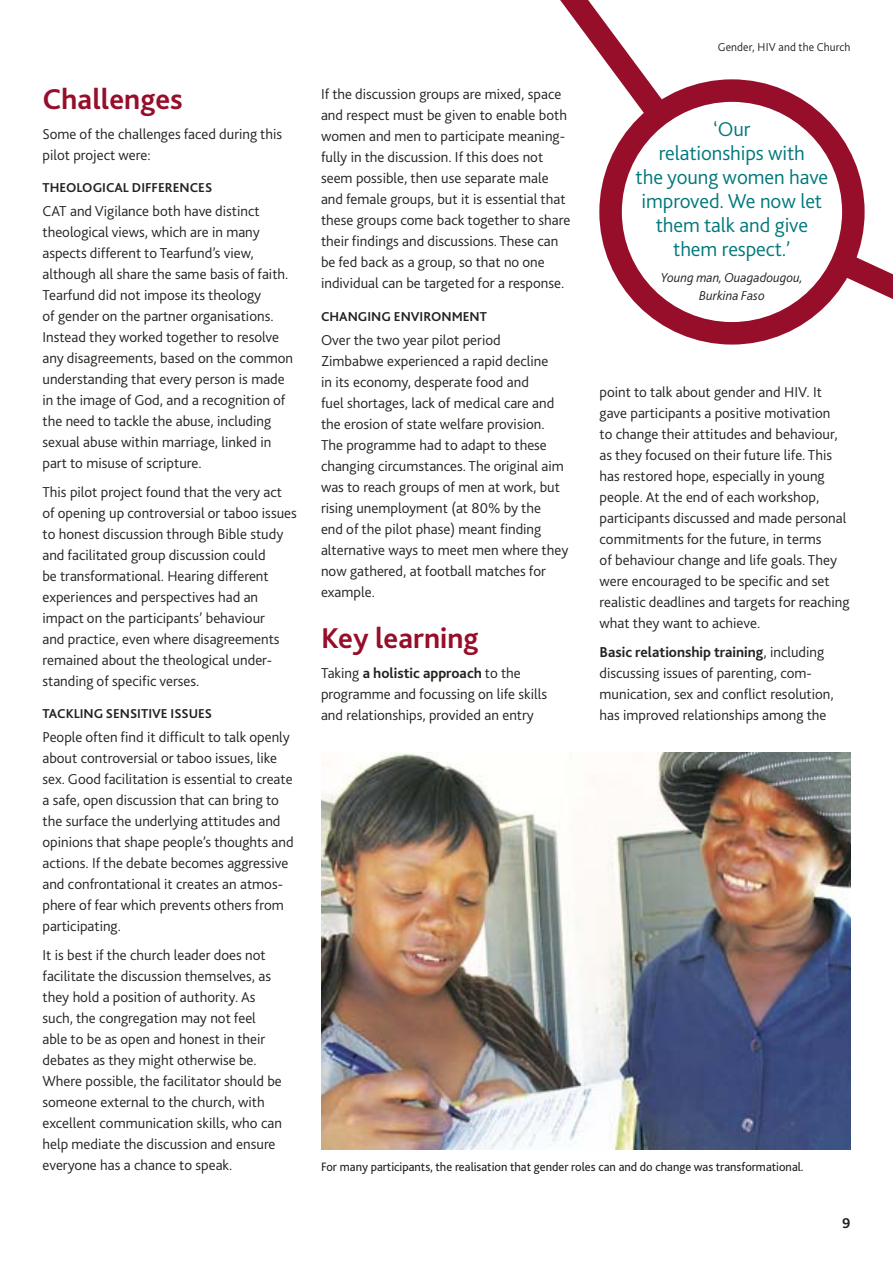
<style>
.page{position:relative;width:893px;height:1263px;background:#fff}
.page>*{position:absolute;margin:0;border:0;box-sizing:border-box;transform-origin:0 0}
.t1{font:700 30px "Bliss 2";color:#960e29}
.t2{font:300 21px/24px "Bliss 2";letter-spacing:-.005em;color:#00787c;text-align:center}
.t3{font:300 15px/21px "Bliss 2";color:#20231e}
.t4{font:700 15px "Bliss 2";color:#20231e}
.t5{font:700 13.5px "Bliss 2";color:#20231e}
.t6{font:italic 300 13.5px/18px "Bliss 2";color:#20231e;text-align:center}
.t7{font:12.75px "Bliss 2";color:#20231e}
.t8{font:300 12px "Bliss 2";letter-spacing:.01em;color:#20231e}
.s1{font-weight:700}
</style>
<div class="page">
<img style="left:321px;top:752px;width:529px;height:398px">
<svg style="left:560px;top:0;width:333px;height:338px"></svg>
<div style="left:610px;top:91px;width:243px;height:242px;background:#fff;border-radius:50%"></div>
<div style="left:599px;top:79px;width:265px;height:266px;border:22px solid #960e29;border-radius:50%"></div>
<h1 class="t1" style="left:42px;top:88px;width:142px">Challenges</h1>
<p class="t3" style="left:42px;top:125px;width:241px">Some of the challenges faced during this pilot project were:</p>
<p class="t5" style="left:42px;top:183px;width:171px">THEOLOGICAL DIFFERENCES</p>
<p class="t3" style="left:42px;top:202px;width:252px">CAT and Vigilance both have distinct theological views, which are in many aspects different to Tearfund’s view, although all share the same basis of faith.<br>Tearfund did not impose its theology<br>of gender on the partner organisations.<br>Instead they worked together to resolve any disagreements, based on the common understanding that every person is made in the image of God, and a recognition of the need to tackle the abuse, including sexual abuse within marriage, linked in part to misuse of scripture.</p>
<p class="t3" style="left:42px;top:483px;width:256px">This pilot project found that the very act of opening up controversial or taboo issues to honest discussion through Bible study and facilitated group discussion could<br>be transformational. Hearing different experiences and perspectives had an impact on the participants’ behaviour<br>and practice, even where disagreements remained about the theological under - standing of specific verses.</p>
<p class="t5" style="left:42px;top:709px;width:171px">TACKLING SENSITIVE ISSUES</p>
<p class="t3" style="left:42px;top:728px;width:253px">People often find it difficult to talk openly about controversial or taboo issues, like sex. Good facilitation is essential to create a safe, open discussion that can bring to the surface the underlying attitudes and opinions that shape people’s thoughts and actions. If the debate becomes aggressive and confrontational it creates an atmos&shy;phere of fear which prevents others from participating.</p>
<p class="t3" style="left:42px;top:946px;width:241px">It is best if the church leader does not facilitate the discussion themselves, as they hold a position of authority. As such, the congregation may not feel able to be as open and honest in their debates as they might otherwise be.<br>Where possible, the facilitator should be someone external to the church, with excellent communication skills, who can help mediate the discussion and ensure everyone has a chance to speak.</p>
<p class="t3" style="left:321px;top:85px;width:251px">If the discussion groups are mixed, space and respect must be given to enable both women and men to participate meaning&shy;fully in the discussion. If this does not seem possible, then use separate male and female groups, but it is essential that these groups come back together to share their findings and discussions. These can be fed back as a group, so that no one individual can be targeted for a response.</p>
<p class="t5" style="left:321px;top:311px;width:167px">CHANGING ENVIRONMENT</p>
<p class="t3" style="left:321px;top:331px;width:249px">Over the two year pilot period<br>Zimbabwe experienced a rapid decline<br>in its economy, desperate food and<br>fuel shortages, lack of medical care and the erosion of state welfare provision.<br>The programme had to adapt to these changing circumstances. The original aim was to reach groups of men at work, but rising unemployment (at 80% by the<br>end of the pilot phase) meant finding alternative ways to meet men where they now gathered, at football matches for example.</p>
<h1 class="t1" style="left:321px;top:627px;width:159px">Key learning</h1>
<p class="t3" style="left:321px;top:664px;width:228px">Taking <span class="s1">a holistic approach</span> to the programme and focussing on life skills and relationships, provided an entry</p>
<p class="t8" style="left:718px;top:42px;width:134px">Gender, HIV and the Church</p>
<h2 class="t2" style="left:635px;top:119px;width:194px">‘Our<br>relationships with<br>the young women have improved. We now let them talk and give them respect.’</h2>
<p class="t6" style="left:661px;top:270px;width:143px">Young man, Ouagadougou,<br>Burkina Faso</p>
<p class="t3" style="left:599px;top:383px;width:251px">point to talk about gender and HIV. It gave participants a positive motivation<br>to change their attitudes and behaviour, as they focused on their future life. This has restored hope, especially in young people. At the end of each workshop, participants discussed and made personal commitments for the future, in terms<br>of behaviour change and life goals. They were encouraged to be specific and set realistic deadlines and targets for reaching what they want to achieve.</p>
<p class="t3" style="left:599px;top:643px;width:236px"><span class="s1">Basic relationship training</span>, including discussing issues of parenting, com&shy;muni cation, sex and conflict resolution, has improved relationships among the</p>
<p class="t7" style="left:321px;top:1162px;width:484px">For many participants, the realisation that gender roles can and do change was transformational.</p>
<p class="t4" style="left:842px;top:1217px;width:10px">9</p>
</div>
